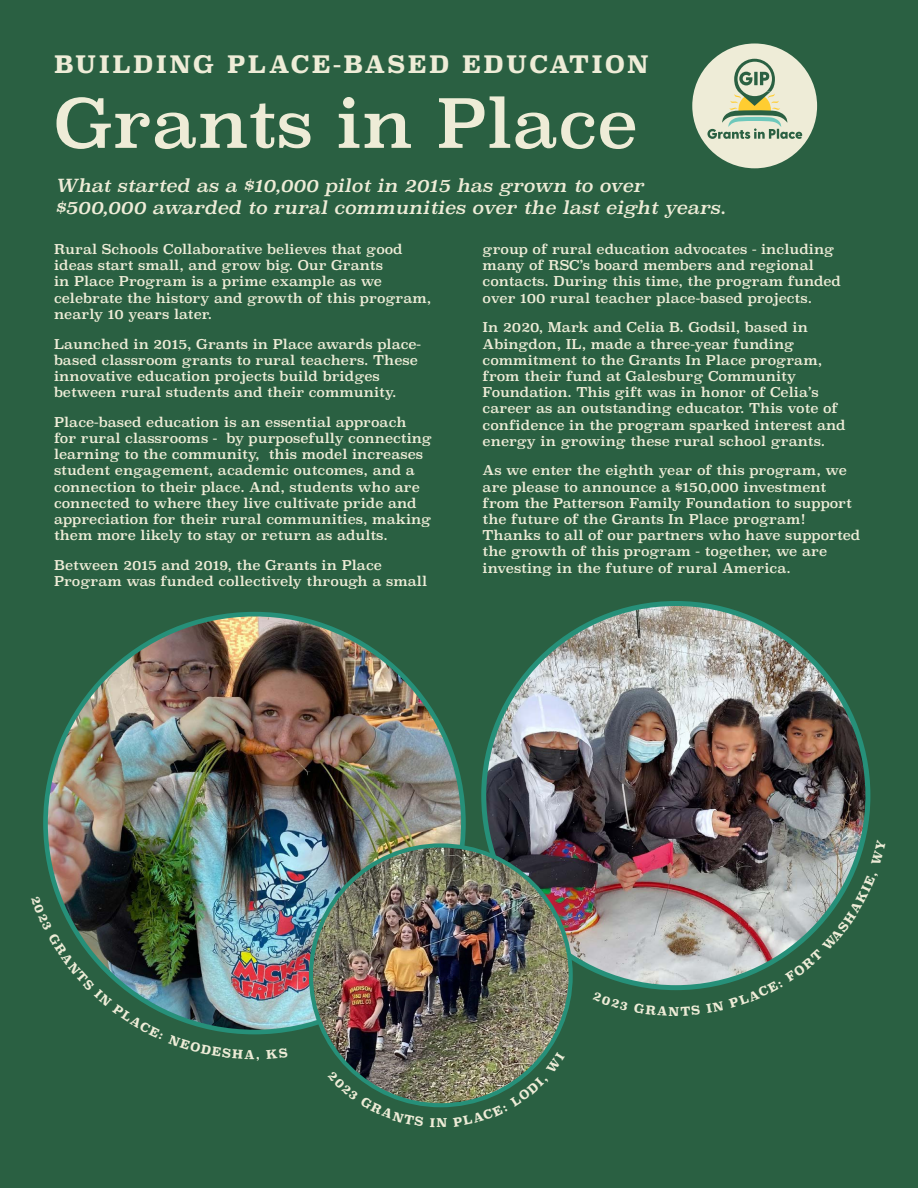
<style>
.page{position:relative;width:918px;height:1188px;background:#2a6042}
.page>*{position:absolute;margin:0;border:0;box-sizing:border-box;transform-origin:0 0}
.t1{font:67.5px "Superclarendon Rg";color:#eeecd7}
.t2{font:700 24px "Superclarendon Rg";letter-spacing:.1em;color:#eeecd7}
.t3{font:italic 18px/21.6px "Superclarendon Rg";color:#eeecd7}
.t4{font:13.5px/16.2px "Superclarendon Rg";color:#eeecd7}
.t5{font:700 12px "Superclarendon";color:#eeecd7}
</style>
<div class="page">
<img style="left:46px;top:614px;width:417px;height:418px;border-radius:209px">
<img style="left:484px;top:603px;width:384px;height:385px;border-radius:192px">
<img style="left:311px;top:845px;width:260px;height:260px;border-radius:130px">
<div style="left:692px;top:43px;width:125px;height:125px;background:#eeecd7;border-radius:50%"></div>
<svg style="left:707px;top:59px;width:95px;height:80px"></svg>
<img style="left:56px;top:895px;width:203px;height:140px">
<svg style="left:350px;top:1071px;width:74px;height:35px"></svg>
<svg style="left:453px;top:1052px;width:95px;height:55px"></svg>
<svg style="left:706px;top:873px;width:148px;height:115px"></svg>
<p class="t2" style="left:54px;top:50px;width:596px">BUILDING PLACE-BASED EDUCATION</p>
<p class="t1" style="left:54px;top:83px;width:585px">Grants in Place</p>
<p class="t3" style="left:55px;top:175px;width:672px">What started as a $10,000 pilot in 2015 has grown to over $500,000 awarded to rural communities over the last eight years.</p>
<p class="t4" style="left:54px;top:241px;width:379px">Rural Schools Collaborative believes that good ideas start small, and grow big. Our Grants<br>in Place Program is a prime example as we celebrate the history and growth of this program, nearly 10 years later.</p>
<p class="t4" style="left:54px;top:336px;width:369px">Launched in 2015, Grants in Place awards place&shy;based classroom grants to rural teachers. These innovative education projects build bridges between rural students and their community.</p>
<p class="t4" style="left:54px;top:414px;width:380px">Place-based education is an essential approach for rural classrooms - by purposefully connecting learning to the community, this model increases student engagement, academic outcomes, and a connection to their place. And, students who are connected to where they live cultivate pride and appreciation for their rural communities, making them more likely to stay or return as adults.</p>
<p class="t4" style="left:54px;top:557px;width:375px">Between 2015 and 2019, the Grants in Place<br>Program was funded collectively through a small</p>
<p class="t4" style="left:483px;top:241px;width:360px">group of rural education advocates - including many of RSC’s board members and regional contacts. During this time, the program funded over 100 rural teacher place-based projects.</p>
<p class="t4" style="left:483px;top:319px;width:365px">In 2020, Mark and Celia B. Godsil, based in Abingdon, IL, made a three-year funding commitment to the Grants In Place program, from their fund at Galesburg Community Foundation. This gift was in honor of Celia’s career as an outstanding educator. This vote of confidence in the program sparked interest and energy in growing these rural school grants.</p>
<p class="t4" style="left:483px;top:462px;width:379px">As we enter the eighth year of this program, we are please to announce a $150,000 investment from the Patterson Family Foundation to support the future of the Grants In Place program!<br>Thanks to all of our partners who have supported the growth of this program - together, we are investing in the future of rural America.</p>
<p class="t5" style="left:669px;top:1002px;width:12px">N</p>
</div>
